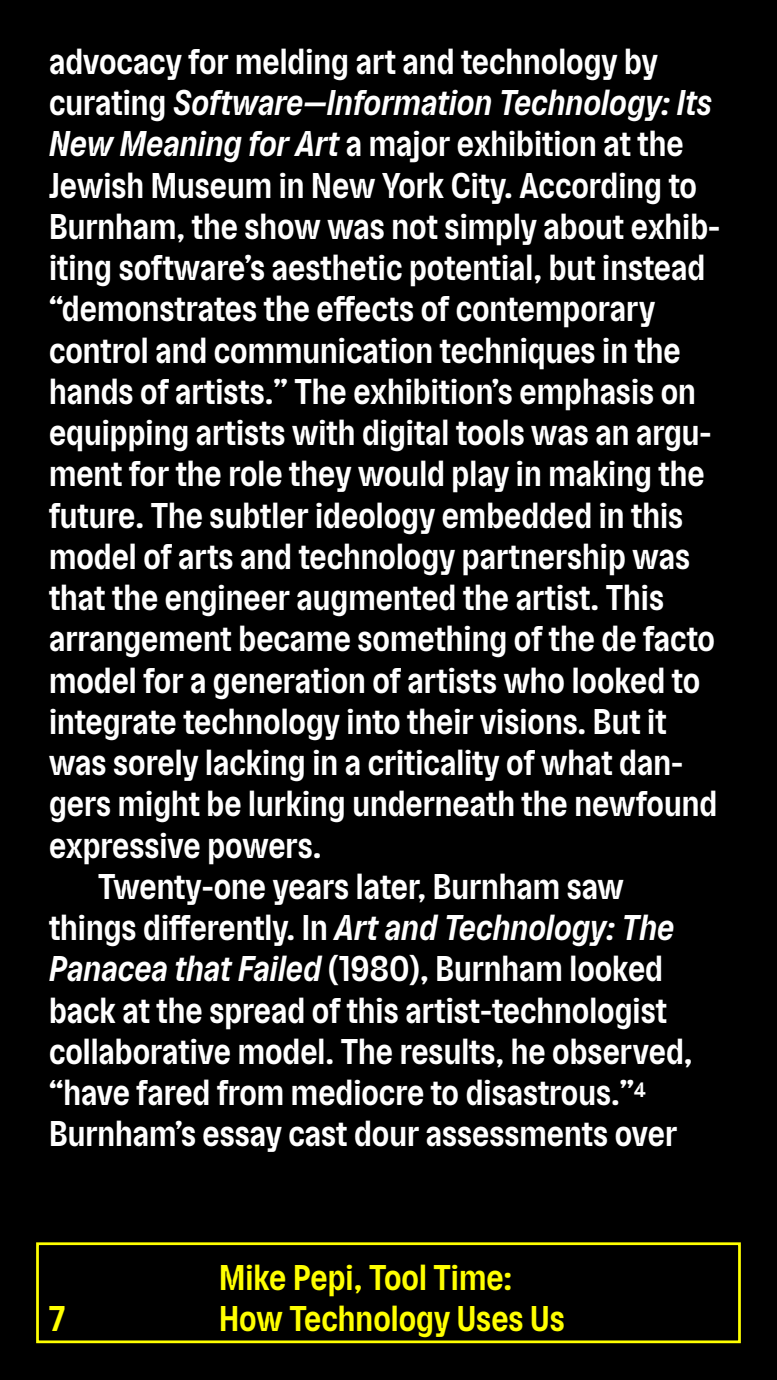
<style>
.page{position:relative;width:777px;height:1380px;background:#fff}
.page>*{position:absolute;margin:0;border:0;box-sizing:border-box;transform-origin:0 0}
.t1{font:700 25px "Shed";color:#fff}
.t2{font:italic 700 25px "Shed";color:#fff}
.t3{font:700 25px "Shed";color:#ff0}
.s1{font-style:normal}
.s2{font-style:italic}
</style>
<div class="page">
<div style="left:0;top:0;width:776px;height:1380px;background:#000"></div>
<div style="left:36px;top:1242px;width:704px;height:101px;border:3px solid #ff0"></div>
<p class="t1" style="left:49px;top:51px;width:610px">advocacy for melding art and technology by</p>
<p class="t2" style="left:49px;top:92px;width:664px"><span class="s1">curating</span> Software—Information Technology: Its</p>
<p class="t1" style="left:49px;top:133px;width:636px"><span class="s2">New Meaning for Art</span> a major exhibition at the</p>
<p class="t1" style="left:49px;top:174px;width:649px">Jewish Museum in New York City. According to</p>
<p class="t1" style="left:49px;top:216px;width:672px">Burnham, the show was not simply about exhib-</p>
<p class="t1" style="left:49px;top:257px;width:657px">iting software’s aesthetic potential, but instead</p>
<p class="t1" style="left:49px;top:298px;width:607px">“demonstrates the effects of contemporary</p>
<p class="t1" style="left:49px;top:339px;width:633px">control and communication techniques in the</p>
<p class="t1" style="left:49px;top:381px;width:648px">hands of artists.” The exhibition’s emphasis on</p>
<p class="t1" style="left:49px;top:422px;width:663px">equipping artists with digital tools was an argu-</p>
<p class="t1" style="left:49px;top:463px;width:657px">ment for the role they would play in making the</p>
<p class="t1" style="left:49px;top:504px;width:635px">future. The subtler ideology embedded in this</p>
<p class="t1" style="left:49px;top:546px;width:642px">model of arts and technology partnership was</p>
<p class="t1" style="left:49px;top:587px;width:616px">that the engineer augmented the artist. This</p>
<p class="t1" style="left:49px;top:628px;width:667px">arrangement became something of the de facto</p>
<p class="t1" style="left:49px;top:669px;width:652px">model for a generation of artists who looked to</p>
<p class="t1" style="left:49px;top:711px;width:618px">integrate technology into their visions. But it</p>
<p class="t1" style="left:49px;top:752px;width:635px">was sorely lacking in a criticality of what dan-</p>
<p class="t1" style="left:49px;top:793px;width:669px">gers might be lurking underneath the newfound</p>
<p class="t1" style="left:49px;top:834px;width:274px">expressive powers.</p>
<p class="t1" style="left:98px;top:876px;width:527px">Twenty-one years later, Burnham saw</p>
<p class="t1" style="left:49px;top:917px;width:626px">things differently. In <span class="s2">Art and Technology: The</span></p>
<p class="t1" style="left:49px;top:958px;width:615px"><span class="s2">Panacea that Failed</span> (1980), Burnham looked</p>
<p class="t1" style="left:49px;top:999px;width:619px">back at the spread of this artist-technologist</p>
<p class="t1" style="left:49px;top:1041px;width:644px">collaborative model. The results, he observed,</p>
<p class="t1" style="left:49px;top:1082px;width:598px">“have fared from mediocre to disastrous.”<sup>4</sup></p>
<p class="t1" style="left:49px;top:1123px;width:629px">Burnham’s essay cast dour assessments over</p>
<p class="t3" style="left:219px;top:1267px;width:294px">Mike Pepi, Tool Time:</p>
<p class="t3" style="left:49px;top:1308px;width:18px">7</p>
<p class="t3" style="left:219px;top:1308px;width:347px">How Technology Uses Us</p>
</div>
